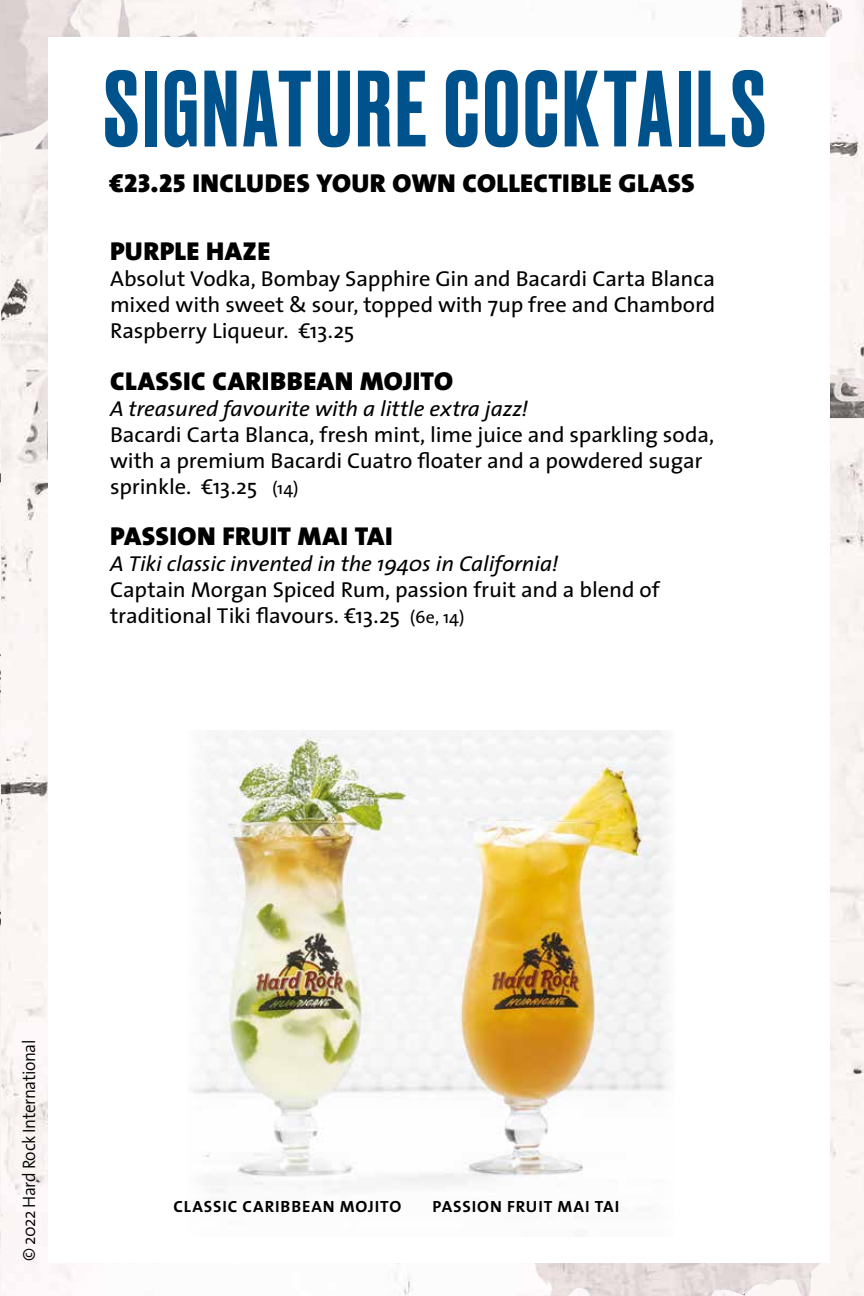
<style>
.page{position:relative;width:864px;height:1296px;background:#fff}
.page>*{position:absolute;margin:0;border:0;box-sizing:border-box;transform-origin:0 0}
.t1{font:500 101.85px "Druk";letter-spacing:.035em;color:#00528d;scale:1.04 1}
.t2{font:25.95px "The Sans Black Caps";letter-spacing:.015em;color:#000;scale:1.04 1}
.t3{font:21.6px/26px "The Sans";letter-spacing:-.005em;color:#000;scale:1.04 1}
.t4{font:italic 21.6px "The Sans";letter-spacing:-.005em;color:#000;scale:1.04 1}
.t5{font:300 18px "The Sans";letter-spacing:-.025em;color:#000;scale:.96 1}
.t6{font:16.2px "The Sans Bold Caps";letter-spacing:.055em;color:#000;scale:1.04 1}
.s1{font-size:17.4px}
</style>
<div class="page">
<img style="left:1px;top:11px;width:863px;height:1285px">
<img style="left:0;top:0;width:412px;height:175px">
<img style="left:664px;top:0;width:200px;height:452px">
<img style="left:495px;top:1101px;width:369px;height:195px">
<div style="left:48px;top:37px;width:782px;height:1226px;background:#fff"></div>
<img style="left:426px;top:731px;width:243px;height:454px">
<img style="left:192px;top:731px;width:234px;height:461px">
<svg style="left:860px;top:0;width:4px;height:8px"></svg>
<svg style="left:860px;top:1292px;width:4px;height:4px"></svg>
<svg style="left:0;top:0;width:3px;height:8px"></svg>
<svg style="left:0;top:1292px;width:3px;height:4px"></svg>
<h1 class="t1" style="left:104px;top:39px;width:638px">SIGNATURE COCKTAILS</h1>
<p class="t2" style="left:109px;top:161px;width:565px">€23.25 INCLUDES YOUR OWN COLLECTIBLE GLASS</p>
<p class="t2" style="left:110px;top:229px;width:156px">PURPLE HAZE</p>
<p class="t3" style="left:110px;top:265px;width:584px;text-align:justify">Absolut Vodka, Bombay Sapphire Gin and Bacardi Carta Blanca mixed with sweet &amp; sour, topped with 7up free and Chambord Raspberry Liqueur. €13.25</p>
<p class="t2" style="left:110px;top:359px;width:331px">CLASSIC CARIBBEAN MOJITO</p>
<p class="t4" style="left:110px;top:391px;width:404px">A treasured favourite with a little extra jazz!</p>
<p class="t3" style="left:110px;top:421px;width:582px">Bacardi Carta Blanca, fresh mint, lime juice and sparkling soda, with a premium Bacardi Cuatro floater and a powdered sugar sprinkle. €13.25 <span class="s1">(14)</span></p>
<p class="t2" style="left:110px;top:514px;width:273px">PASSION FRUIT MAI TAI</p>
<p class="t4" style="left:110px;top:546px;width:433px">A Tiki classic invented in the 1940s in California!</p>
<p class="t3" style="left:110px;top:576px;width:530px">Captain Morgan Spiced Rum, passion fruit and a blend of traditional Tiki flavours. €13.25 <span class="s1">(6e, 14)</span></p>
<p class="t5" style="left:14px;top:1261px;width:232px;rotate:-90deg">© 2022 Hard Rock International</p>
<p class="t6" style="left:173px;top:1193px;width:221px">CLASSIC CARIBBEAN MOJITO</p>
<p class="t6" style="left:433px;top:1193px;width:181px">PASSION FRUIT MAI TAI</p>
</div>
